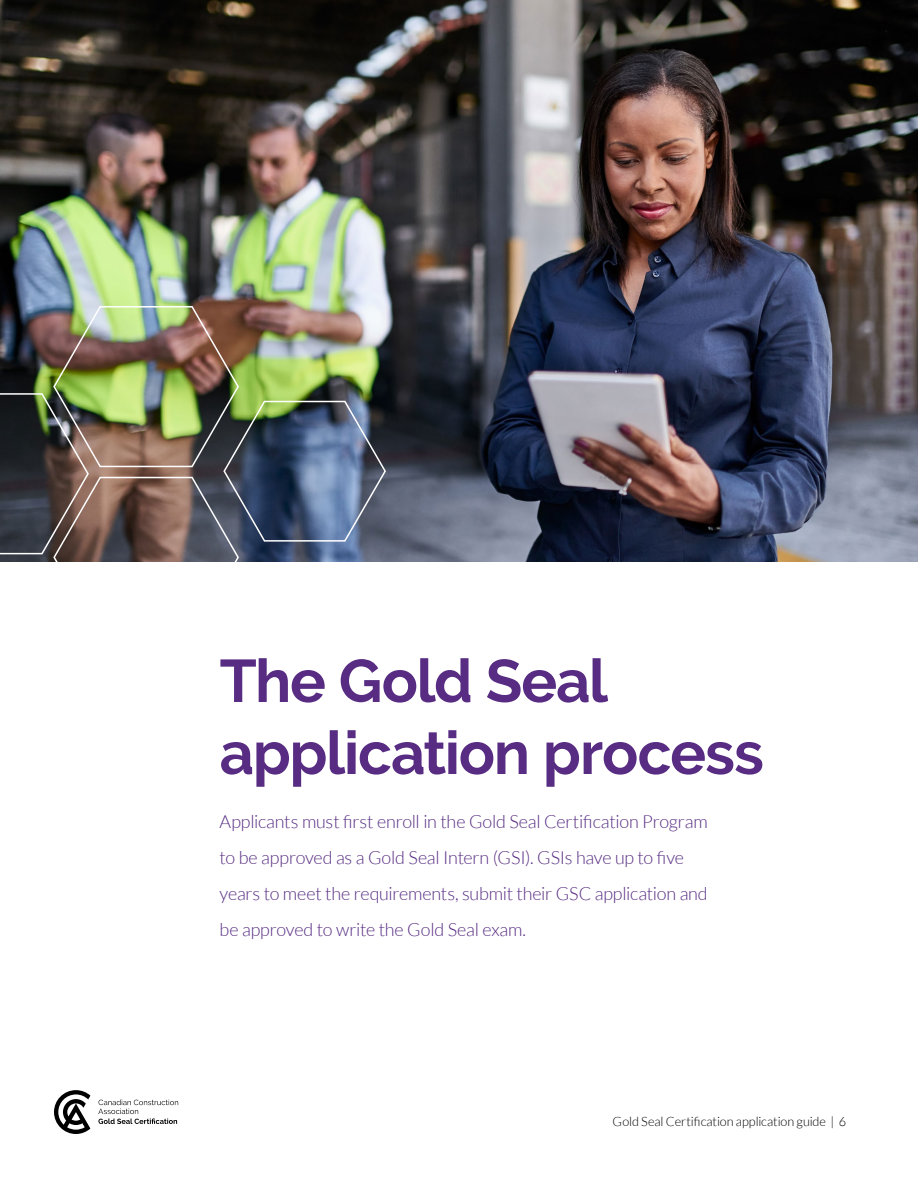
<style>
.page{position:relative;width:918px;height:1188px;background:#fff}
.page>*{position:absolute;margin:0;border:0;box-sizing:border-box;transform-origin:0 0}
.t1{font:700 60px/72px "Raleway";letter-spacing:-.02em;color:#572c82}
.t2{font:300 18px/36px "Lato";letter-spacing:-.01em;color:#572c82}
.t3{font:300 12.75px "Lato";letter-spacing:-.005em;color:#000}
</style>
<div class="page">
<svg style="left:98px;top:1100px;width:80px;height:24px"></svg>
<svg style="left:54px;top:1090px;width:36px;height:44px"></svg>
<img style="left:0;top:0;width:918px;height:562px">
<img style="left:0;top:305px;width:387px;height:257px">
<h1 class="t1" style="left:220px;top:645px;width:546px">The Gold Seal application process</h1>
<p class="t2" style="left:220px;top:804px;width:490px">Applicants must first enroll in the Gold Seal Certification Program to be approved as a Gold Seal Intern (GSI). GSIs have up to five years to meet the requirements, submit their GSC application and be approved to write the Gold Seal exam.</p>
<p class="t3" style="left:613px;top:1115px;width:235px">Gold Seal Certification application guide | 6</p>
</div>
